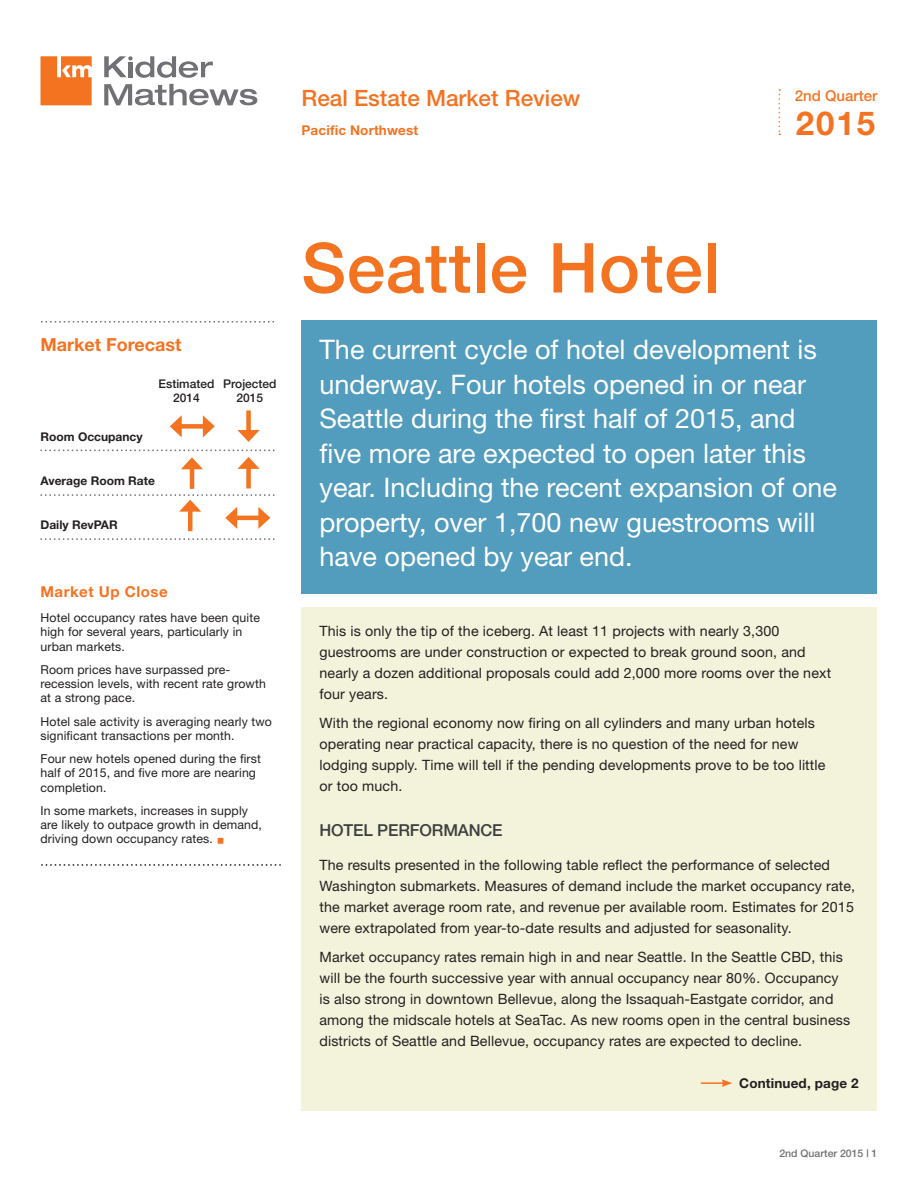
<style>
.page{position:relative;width:918px;height:1188px;background:#fff}
.page>*{position:absolute;margin:0;border:0;box-sizing:border-box;transform-origin:0 0}
.t1{font:500 69px "Helvetica Neue";letter-spacing:.01em;color:#f47321}
.t2{font:700 33px "Helvetica Neue";color:#f47321}
.Gray_Intro{font:27px/34.5px "Helvetica Neue";color:#fff}
.t3{font:500 22.5px "Helvetica Neue";color:#f47321}
.t4{font:700 18px "Helvetica Neue";color:#f47321}
.Black_Subhead{font:500 16.5px "Helvetica Neue";letter-spacing:-.01em;color:#3e3e3f}
.t5{font:700 15px "Helvetica Neue";letter-spacing:.035em;color:#f47321}
.t6{font:500 15px "Helvetica Neue";color:#f47321}
.Body_Text_Front_Page{font:14.25px/21px "Helvetica Neue";letter-spacing:.01em;color:#231f20}
.t7{font:700 13.5px "Helvetica Neue";letter-spacing:.01em;color:#f47321}
._9_13_Bod{font:700 13.5px "Helvetica Neue";letter-spacing:.01em;color:#231f20}
.Highlights_Former_Bu{font:12.3px/14.2px "Helvetica Neue";letter-spacing:.01em;color:#231f20}
.SIDEBAR_CAT{font:700 12px "Helvetica Neue";color:#231f20}
.t8{font:500 12px/14.4px "Helvetica Neue";color:#231f20;text-align:center}
.t9{font:500 10.5px "Helvetica Neue";color:#717074}
.s1{font-size:11.7px}
.s2{color:#f47321}
</style>
<div class="page">
<svg style="left:41px;top:321px;width:233px;height:2px"></svg>
<svg style="left:40px;top:450px;width:234px;height:1px"></svg>
<svg style="left:40px;top:538px;width:234px;height:2px"></svg>
<svg style="left:41px;top:864px;width:240px;height:2px"></svg>
<svg style="left:778px;top:89px;width:2px;height:46px"></svg>
<div style="left:302px;top:320px;width:576px;height:274px;background:#529cbe"></div>
<div style="left:302px;top:607px;width:576px;height:503px;background:#f2f3da"></div>
<hr style="left:190px;top:465px;width:4px;height:24px;background:#f47321">
<svg style="left:181px;top:457px;width:22px;height:12px"></svg>
<div style="left:178px;top:424px;width:29px;height:5px;background:#f47321"></div>
<svg style="left:170px;top:415px;width:12px;height:22px"></svg>
<svg style="left:203px;top:415px;width:12px;height:22px"></svg>
<div style="left:246px;top:465px;width:5px;height:23px;background:#f47321"></div>
<svg style="left:237px;top:457px;width:23px;height:12px"></svg>
<hr style="left:701px;top:1082px;width:23px;height:2px;background:#f47321">
<svg style="left:722px;top:1079px;width:10px;height:8px"></svg>
<svg style="left:40px;top:56px;width:52px;height:49px;background:#f5853e"></svg>
<svg style="left:104px;top:84px;width:153px;height:21px"></svg>
<svg style="left:104px;top:56px;width:109px;height:22px"></svg>
<hr style="left:188px;top:508px;width:4px;height:23px;background:#f47321">
<svg style="left:40px;top:494px;width:234px;height:35px"></svg>
<div style="left:246px;top:410px;width:5px;height:24px;background:#f47321"></div>
<svg style="left:237px;top:430px;width:23px;height:12px"></svg>
<p class="t3" style="left:302px;top:84px;width:280px">Real Estate Market Review</p>
<p class="t7" style="left:302px;top:122px;width:118px">Pacific Northwest</p>
<p class="t6" style="left:795px;top:87px;width:84px">2nd Quarter</p>
<p class="t2" style="left:796px;top:103px;width:81px">2015</p>
<p class="t4" style="left:40px;top:333px;width:143px">Market Forecast</p>
<p class="t8" style="left:159px;top:376px;width:57px">Estimated<br>2014</p>
<p class="t8" style="left:223px;top:376px;width:55px">Projected<br>2015</p>
<p class="SIDEBAR_CAT" style="left:40px;top:429px;width:104px">Room Occupancy</p>
<p class="SIDEBAR_CAT" style="left:40px;top:474px;width:116px">Average Room Rate</p>
<p class="SIDEBAR_CAT" style="left:40px;top:518px;width:79px">Daily RevPAR</p>
<p class="t5" style="left:40px;top:582px;width:129px">Market Up Close</p>
<p class="Highlights_Former_Bu" style="left:40px;top:611px;width:221px">Hotel occupancy rates have been quite high for several years, particularly in urban markets.</p>
<p class="Highlights_Former_Bu" style="left:40px;top:662px;width:227px">Room prices have surpassed pre&shy;recession levels, with recent rate growth at a strong pace.</p>
<p class="Highlights_Former_Bu" style="left:40px;top:714px;width:233px">Hotel sale activity is averaging nearly two significant transactions per month.</p>
<p class="Highlights_Former_Bu" style="left:40px;top:752px;width:222px">Four new hotels opened during the first half of 2015, and five more are nearing completion.</p>
<p class="Highlights_Former_Bu" style="left:40px;top:803px;width:223px">In some markets, increases in supply are likely to outpace growth in demand, driving down occupancy rates<span class="s1">.</span> <span class="s2">▪</span></p>
<p class="t1" style="left:301px;top:227px;width:420px">Seattle Hotel</p>
<p class="Gray_Intro" style="left:320px;top:332px;width:519px">The current cycle of hotel development is underway. Four hotels opened in or near Seattle during the first half of 2015, and five more are expected to open later this year. Including the recent expansion of one property, over 1,700 new guestrooms will have opened by year end.</p>
<p class="Body_Text_Front_Page" style="left:320px;top:620px;width:513px">This is only the tip of the iceberg. At least 11 projects with nearly 3,300 guestrooms are under construction or expected to break ground soon, and nearly a dozen additional proposals could add 2,000 more rooms over the next four years.</p>
<p class="Body_Text_Front_Page" style="left:320px;top:712px;width:508px">With the regional economy now firing on all cylinders and many urban hotels operating near practical capacity, there is no question of the need for new lodging supply. Time will tell if the pending developments prove to be too little or too much.</p>
<p class="Black_Subhead" style="left:320px;top:820px;width:185px">HOTEL PERFORMANCE</p>
<p class="Body_Text_Front_Page" style="left:320px;top:855px;width:537px">The results presented in the following table reflect the performance of selected Washington submarkets. Measures of demand include the market occupancy rate, the market average room rate, and revenue per available room. Estimates for 2015 were extrapolated from year-to-date results and adjusted for seasonality.</p>
<p class="Body_Text_Front_Page" style="left:320px;top:946px;width:532px">Market occupancy rates remain high in and near Seattle. In the Seattle CBD, this will be the fourth successive year with annual occupancy near 80%. Occupancy is also strong in downtown Bellevue, along the Issaquah-Eastgate corridor, and among the midscale hotels at SeaTac. As new rooms open in the central business districts of Seattle and Bellevue, occupancy rates are expected to decline.</p>
<p class="_9_13_Bod" style="left:739px;top:1075px;width:121px">Continued, page 2</p>
<p class="t9" style="left:779px;top:1147px;width:100px">2nd Quarter 2015 | 1</p>
</div>
